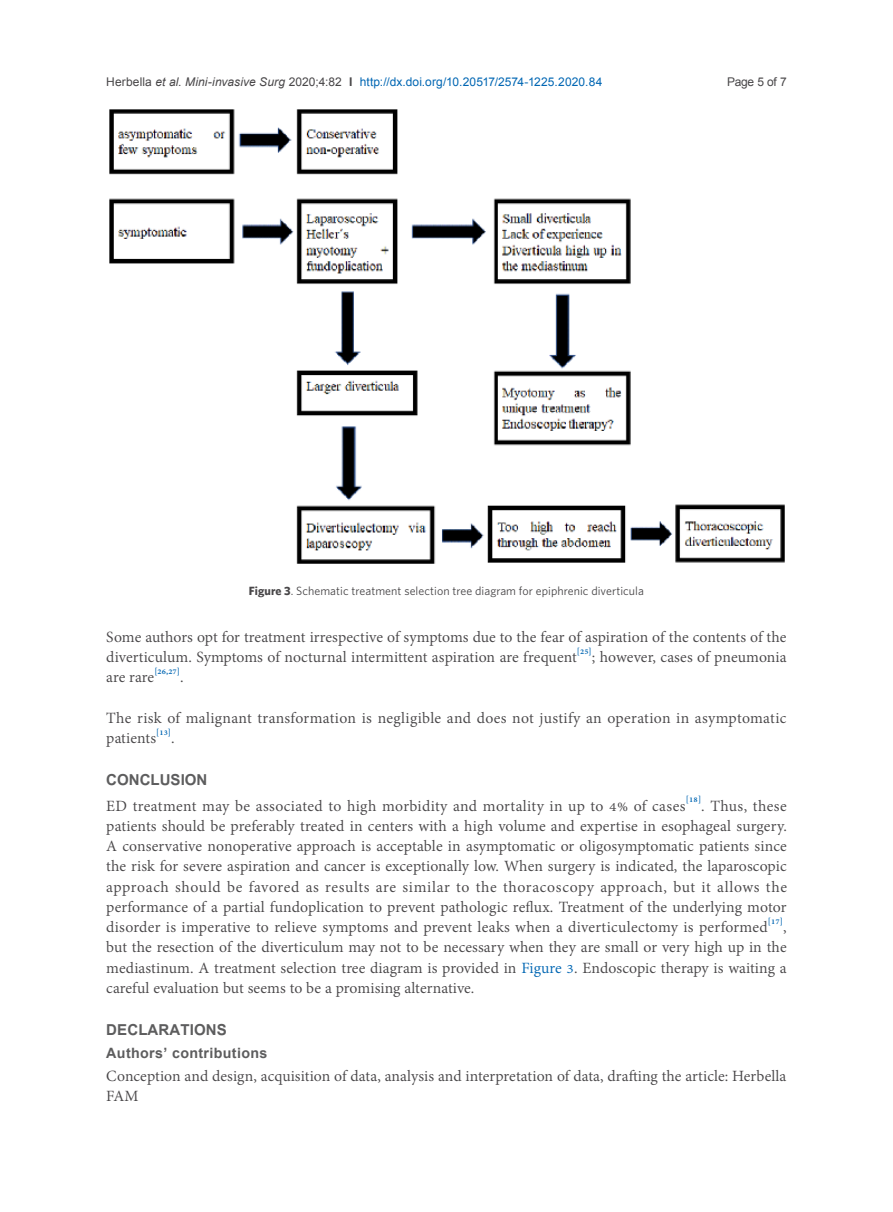
<style>
.page{position:relative;width:893px;height:1212px;background:#fff}
.page>*{position:absolute;margin:0;border:0;box-sizing:border-box;transform-origin:0 0}
.正文{font:700 21px "Utsaah";letter-spacing:.005em;color:#5d5d5e}
.标题_1{font:700 21px "Utsaah";color:#5d5d5e}
.正文-2{font:19.2px/20.2px "Adobe Thai";letter-spacing:.005em;color:#484648;text-align:justify}
.正文-3{font:700 14.25px "Arial";letter-spacing:.025em;color:#5d5d5e}
.t1{font:12px "Arial";letter-spacing:.01em;color:#0166b3}
.正文-4{font:12px "Whitney";letter-spacing:.005em;color:#484648}
.t2{font:12px "Arial";letter-spacing:-.025em;color:#484648}
.s1{color:#484648}
.s2{font-style:italic;color:#484648}
.s3{font-weight:700;color:#484648}
.s4{font-weight:700}
.s5{color:#0166b3}
</style>
<div class="page">
<img style="left:109px;top:109px;width:676px;height:455px">
<p class="t1" style="left:106px;top:73px;width:498px"><span class="s1">Herbella</span> <span class="s2">et al</span><span class="s1">.</span> <span class="s2">Mini-invasive Surg</span> <span class="s1">2020;4:82</span> <span class="s3">I</span> http://dx.doi.org/10.20517/2574-1225.2020.84</p>
<p class="t2" style="left:727px;top:73px;width:61px">Page 5 of 7</p>
<p class="正文-4" style="left:249px;top:584px;width:397px"><span class="s4">Figure 3</span>. Schematic treatment selection tree diagram for epiphrenic diverticula</p>
<p class="正文-2" style="left:106px;top:625px;width:682px">Some authors opt for treatment irrespective of symptoms due to the fear of aspiration of the contents of the diverticulum. Symptoms of nocturnal intermittent aspiration are frequent<sup>[25]</sup>; however, cases of pneumonia are rare<sup>[26,27]</sup>.</p>
<p class="正文-2" style="left:106px;top:706px;width:682px">The risk of malignant transformation is negligible and does not justify an operation in asymptomatic patients<sup>[13]</sup>.</p>
<p class="标题_1" style="left:106px;top:769px;width:103px">CONCLUSION</p>
<p class="正文-2" style="left:106px;top:794px;width:682px">ED treatment may be associated to high morbidity and mortality in up to 4% of cases<sup>[18]</sup>. Thus, these patients should be preferably treated in centers with a high volume and expertise in esophageal surgery.<br>A conservative nonoperative approach is acceptable in asymptomatic or oligosymptomatic patients since the risk for severe aspiration and cancer is exceptionally low. When surgery is indicated, the laparoscopic approach should be favored as results are similar to the thoracoscopy approach, but it allows the performance of a partial fundoplication to prevent pathologic reflux. Treatment of the underlying motor disorder is imperative to relieve symptoms and prevent leaks when a diverticulectomy is performed<sup>[17]</sup>, but the resection of the diverticulum may not to be necessary when they are small or very high up in the mediastinum. A treatment selection tree diagram is provided in <span class="s5">Figure 3</span>. Endoscopic therapy is waiting a careful evaluation but seems to be a promising alternative.</p>
<p class="正文" style="left:106px;top:1019px;width:122px">DECLARATIONS</p>
<p class="正文-3" style="left:106px;top:1043px;width:163px">Authors’ contributions</p>
<p class="正文-2" style="left:106px;top:1064px;width:681px">Conception and design, acquisition of data, analysis and interpretation of data, drafting the article: Herbella<br>FAM</p>
</div>
